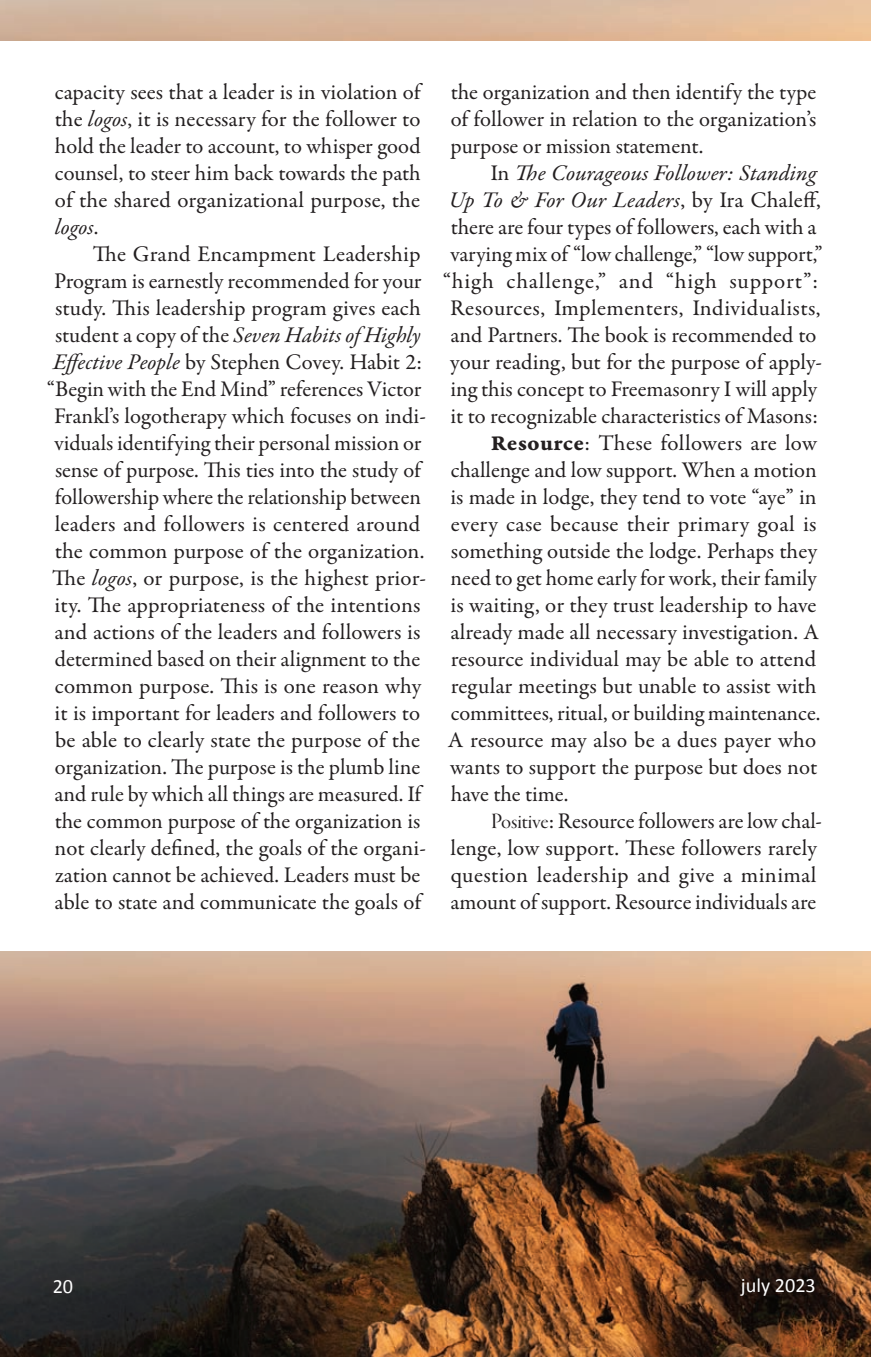
<style>
.page{position:relative;width:871px;height:1357px;background:#fff}
.page>*{position:absolute;margin:0;border:0;box-sizing:border-box;transform-origin:0 0}
.t1{font:22.5px/27px "Garamond Premr Pro";color:#231f20;text-align:justify}
.t2{font:22.5px "Garamond Premr Pro";letter-spacing:.02em;color:#231f20}
.t3{font:italic 22.5px "Garamond Premr Pro";letter-spacing:.005em;color:#231f20}
.t4{font:22.5px "Garamond Premr Pro";letter-spacing:.035em;color:#231f20}
.t5{font:20.25px "Calibri";color:#fff}
.s1{font-style:italic}
.s2{font-style:normal}
.s3{font-family:"Garamond Premr Pro Bd Capt"}
.s4{font-family:"Garamond Premr Pro Disp"}
</style>
<div class="page">
<img style="left:0;top:952px;width:871px;height:405px">
<p class="t1" style="left:55px;top:79px;width:367px">capacity sees that a leader is in violation of the <span class="s1">logos</span>, it is necessary for the follower to hold the leader to account, to whisper good counsel, to steer him back towards the path of the shared organizational purpose, the <span class="s1">logos</span>.</p>
<p class="t1" style="left:47px;top:241px;width:381px;text-align:right">The Grand Encampment Leadership Program is earnestly recommended for your study. This leadership program gives each student a copy of the <span class="s1">Seven Habits of Highly Effective People</span> by Stephen Covey. Habit 2: “Begin with the End Mind” references Victor Frankl’s logotherapy which focuses on indi&shy;viduals identifying their personal mission or sense of purpose. This ties into the study of followership where the relationship between leaders and followers is centered around the common purpose of the organization.<br>The <span class="s1">logos</span>, or purpose, is the highest prior&shy;ity. The appropriateness of the intentions and actions of the leaders and followers is determined based on their alignment to the common purpose. This is one reason why it is important for leaders and followers to be able to clearly state the purpose of the organization. The purpose is the plumb line and rule by which all things are measured. If the common purpose of the organization is not clearly defined, the goals of the organi&shy;zation cannot be achieved. Leaders must be able to state and communicate the goals of</p>
<p class="t1" style="left:450px;top:79px;width:367px">the organization and then identify the type of follower in relation to the organization’s purpose or mission statement.</p>
<p class="t3" style="left:490px;top:159px;width:327px"><span class="s2">In</span> The Courageous Follower: Standing</p>
<p class="t3" style="left:449px;top:186px;width:373px">Up To &amp; For Our Leaders<span class="s2">, by Ira Chaleff,</span></p>
<p class="t1" style="left:451px;top:214px;width:367px">there are four types of followers, each with a</p>
<p class="t1" style="left:450px;top:241px;width:374px">varying mix of “low challenge,” “low support,”</p>
<p class="t4" style="left:443px;top:267px;width:377px">“high challenge,” and “high support”:</p>
<p class="t2" style="left:450px;top:294px;width:372px">Resources, Implementers, Individualists,</p>
<p class="t1" style="left:450px;top:322px;width:367px">and Partners. The book is recommended to</p>
<p class="t1" style="left:450px;top:349px;width:373px">your reading, but for the purpose of apply-</p>
<p class="t1" style="left:450px;top:376px;width:368px">ing this concept to Freemasonry I will apply</p>
<p class="t1" style="left:450px;top:403px;width:369px">it to recognizable characteristics of Masons:</p>
<p class="t1" style="left:491px;top:430px;width:328px"><span class="s3">Resource</span>: These followers are low</p>
<p class="t1" style="left:451px;top:457px;width:367px">challenge and low support. When a motion</p>
<p class="t1" style="left:450px;top:484px;width:367px">is made in lodge, they tend to vote “aye” in</p>
<p class="t1" style="left:451px;top:511px;width:367px">every case because their primary goal is</p>
<p class="t1" style="left:451px;top:538px;width:368px">something outside the lodge. Perhaps they</p>
<p class="t1" style="left:450px;top:565px;width:368px">need to get home early for work, their family</p>
<p class="t1" style="left:450px;top:592px;width:367px">is waiting, or they trust leadership to have</p>
<p class="t1" style="left:450px;top:619px;width:370px">already made all necessary investigation. A</p>
<p class="t1" style="left:451px;top:646px;width:367px">resource individual may be able to attend</p>
<p class="t1" style="left:451px;top:673px;width:367px">regular meetings but unable to assist with</p>
<p class="t1" style="left:451px;top:700px;width:371px">committees, ritual, or building maintenance.</p>
<p class="t1" style="left:448px;top:727px;width:370px">A resource may also be a dues payer who</p>
<p class="t1" style="left:450px;top:754px;width:368px">wants to support the purpose but does not</p>
<p class="t1" style="left:451px;top:781px;width:119px">have the time.</p>
<p class="t1" style="left:491px;top:808px;width:332px"><span class="s4">Positive</span>: Resource followers are low chal-</p>
<p class="t1" style="left:451px;top:835px;width:368px">lenge, low support. These followers rarely</p>
<p class="t2" style="left:451px;top:861px;width:367px">question leadership and give a minimal</p>
<p class="t1" style="left:450px;top:889px;width:367px">amount of support. Resource individuals are</p>
<p class="t5" style="left:53px;top:1272px;width:22px">20</p>
<p class="t5" style="left:741px;top:1271px;width:76px">july 2023</p>
</div>
